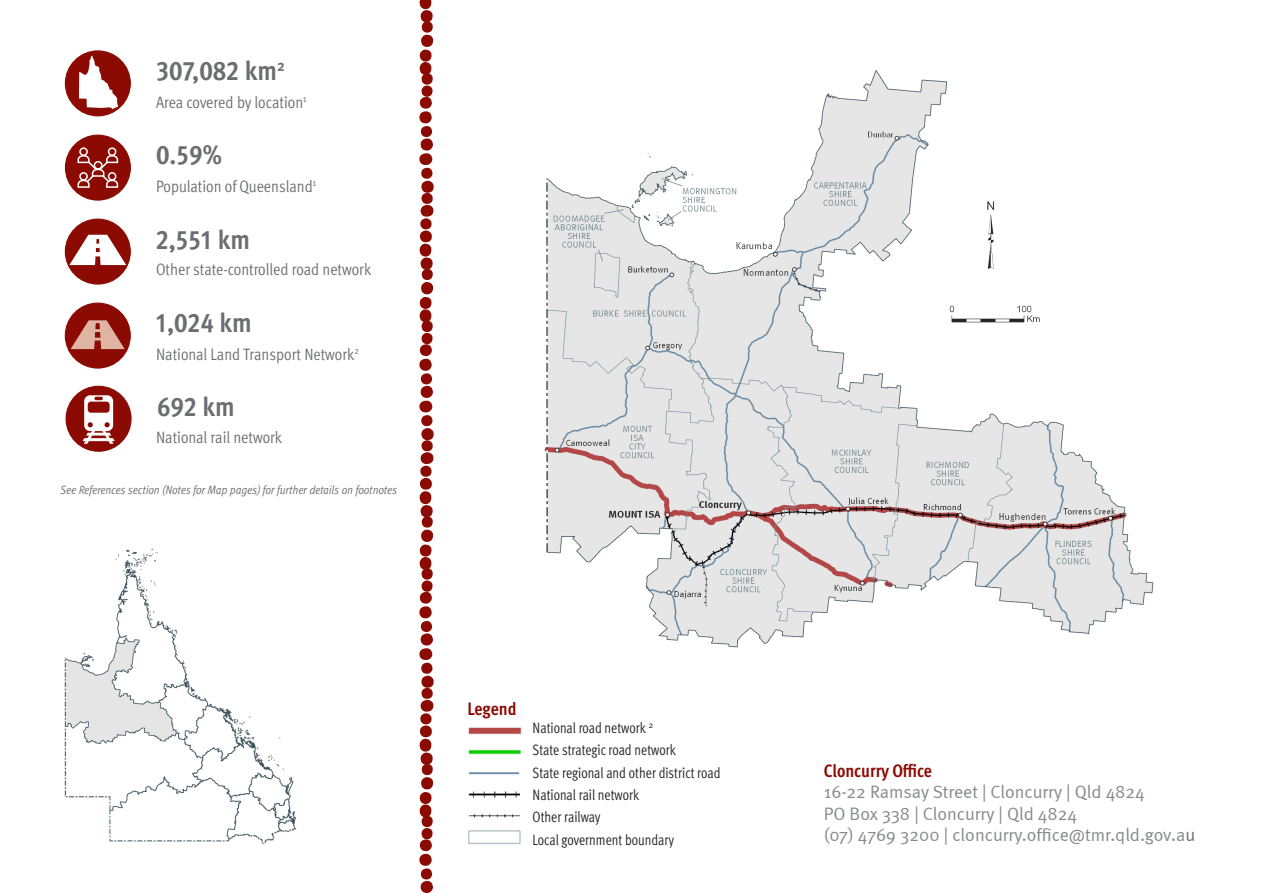
<style>
.page{position:relative;width:1263px;height:893px;background:#fff}
.page>*{position:absolute;margin:0;border:0;box-sizing:border-box;transform-origin:0 0}
.t1{font:700 condensed 27px "Meta Pro";color:#6c6d70}
.t2{font:18px/21.6px "Meta Normal";color:#87898c}
.t3{font:700 condensed 18px "Meta Pro";letter-spacing:-.005em;color:#8b0a02}
.t4{font:16.5px "Meta Pro Cond Norm";color:#6c6d70}
.t5{font:15px/22.5px "Meta Pro Cond Norm";color:#231f20;scale:.93 1}
.t6{font:12px "Meta Pro Cond Norm Ita";color:#6c6d70}
.s1{color:#6c6d70}
</style>
<div class="page">
<img style="left:468px;top:727px;width:54px;height:117px">
<svg style="left:419px;top:0;width:15px;height:893px"></svg>
<div style="left:65px;top:51px;width:65px;height:65px;background:#8b0a02;border-radius:50%"></div>
<div style="left:65px;top:50px;width:66px;height:66px;border:1px solid #8b0a02;border-radius:50%"></div>
<svg style="left:79px;top:56px;width:39px;height:53px"></svg>
<div style="left:65px;top:135px;width:65px;height:65px;background:#8b0a02;border-radius:50%"></div>
<div style="left:65px;top:135px;width:66px;height:66px;border:1px solid #8b0a02;border-radius:50%"></div>
<div style="left:108px;top:147px;width:8px;height:9px;border:2px solid #fff;border-radius:50%"></div>
<div style="left:79px;top:147px;width:9px;height:9px;border:2px solid #fff;border-radius:50%"></div>
<svg style="left:77px;top:154px;width:42px;height:34px"></svg>
<div style="left:79px;top:172px;width:9px;height:9px;border:2px solid #fff;border-radius:50%"></div>
<div style="left:65px;top:219px;width:65px;height:65px;background:#8b0a02;border-radius:50%"></div>
<div style="left:65px;top:219px;width:66px;height:66px;border:1px solid #8b0a02;border-radius:50%"></div>
<svg style="left:69px;top:235px;width:57px;height:30px"></svg>
<div style="left:65px;top:303px;width:65px;height:65px;background:#8b0a02;border-radius:50%"></div>
<div style="left:65px;top:303px;width:66px;height:66px;border:1px solid #8b0a02;border-radius:50%"></div>
<svg style="left:67px;top:317px;width:62px;height:34px"></svg>
<img style="left:544px;top:70px;width:610px;height:578px">
<div style="left:66px;top:386px;width:65px;height:65px;background:#8b0a02;border-radius:50%"></div>
<div style="left:66px;top:386px;width:66px;height:66px;border:1px solid #8b0a02;border-radius:50%"></div>
<svg style="left:83px;top:395px;width:32px;height:49px"></svg>
<img style="left:64px;top:548px;width:233px;height:295px">
<h1 class="t1" style="left:156px;top:50px;width:130px">307,082 km<sup>2</sup></h1>
<p class="t4" style="left:156px;top:90px;width:152px">Area covered by location<sup>1</sup></p>
<h1 class="t1" style="left:156px;top:134px;width:67px">0.59%</h1>
<p class="t4" style="left:156px;top:174px;width:162px">Population of Queensland<sup>1</sup></p>
<h1 class="t1" style="left:156px;top:219px;width:96px">2,551 km</h1>
<p class="t4" style="left:156px;top:257px;width:217px">Other state-controlled road network</p>
<h1 class="t1" style="left:156px;top:302px;width:97px">1,024 km</h1>
<p class="t4" style="left:156px;top:342px;width:204px">National Land Transport Network<sup>2</sup></p>
<h1 class="t1" style="left:157px;top:385px;width:79px">692 km</h1>
<p class="t4" style="left:156px;top:425px;width:128px">National rail network</p>
<p class="t6" style="left:60px;top:481px;width:338px">See References section (Notes for Map pages) for further details on footnotes</p>
<p class="t3" style="left:467px;top:695px;width:51px">Legend</p>
<p class="t5" style="left:533px;top:715px;width:203px">National road network <sup>2<br></sup>State strategic road network<br>State regional and other district road<br>National rail network<br>Other railway<br>Local government boundary</p>
<p class="t3" style="left:824px;top:756px;width:110px">Cloncurry Office</p>
<p class="t2" style="left:824px;top:781px;width:373px">16-22 Ramsay Street | Cloncurry | Qld 4824<br>PO Box 338 | Cloncurry | Qld 4824<br>(07) 4769 3200 | cloncurry.office@tmr.qld.gov.a<span class="s1">u</span></p>
</div>
